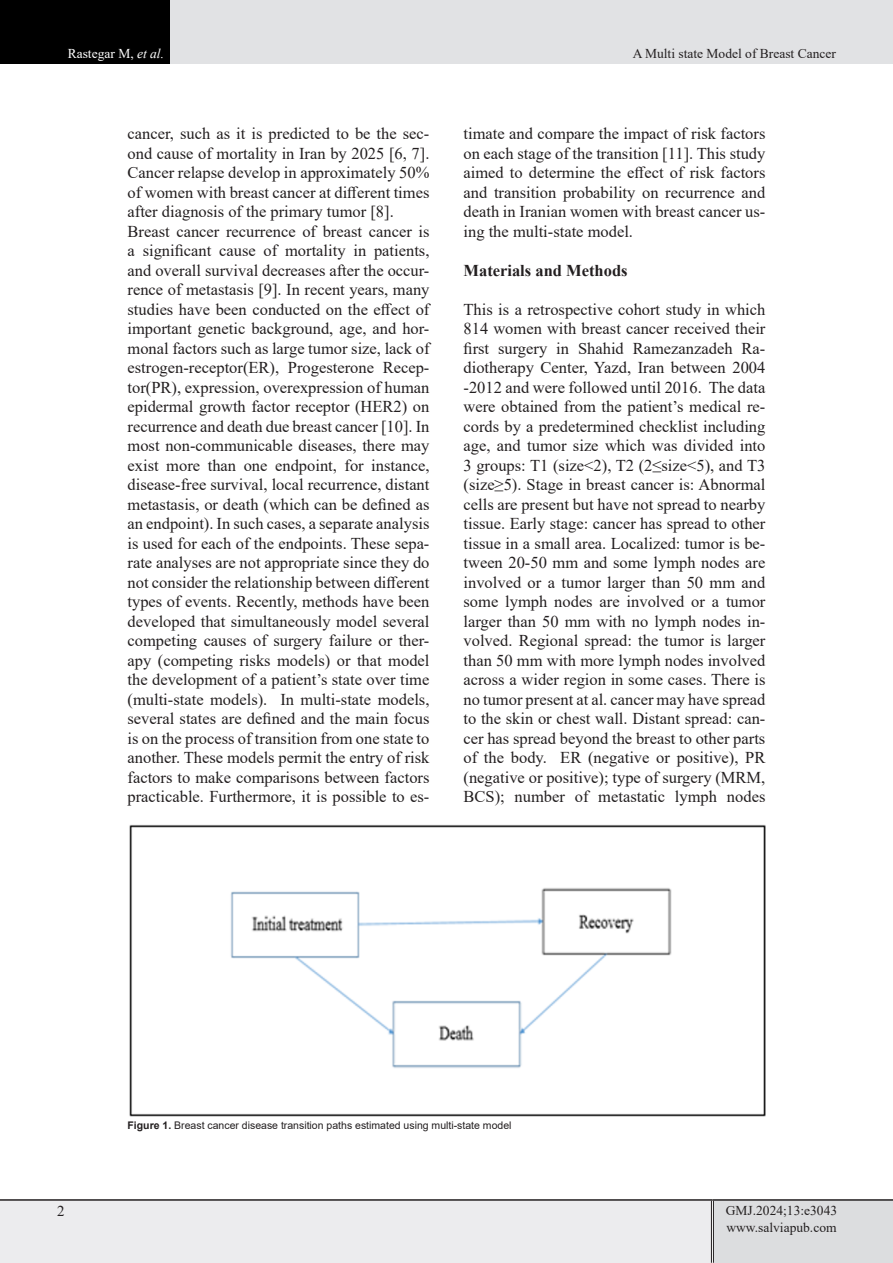
<style>
.page{position:relative;width:893px;height:1263px;background:#fff}
.page>*{position:absolute;margin:0;border:0;box-sizing:border-box;transform-origin:0 0}
.List_Paragraph{font:16.5px/19.5px "Times New Roman";color:#231f20;text-align:justify}
.List_Paragraph-2{font:700 16.5px "Times New Roman";color:#231f20}
.t1{font:15px "Times New Roman";color:#231f20}
.lllllllllllllll{font:13.5px "Times New Roman";color:#231f20}
.t2{font:13.5px "Times New Roman";color:#fff}
.t3{font:10.5px "Arial";color:#231f20}
.s1{font-style:italic}
.s2{font-weight:700}
</style>
<div class="page">
<div style="left:0;top:0;width:170px;height:64px;background:#000"></div>
<div style="left:170px;top:0;width:723px;height:64px;background:#e1e2e4"></div>
<div style="left:0;top:1200px;width:712px;height:63px;background:#ececee"></div>
<div style="left:712px;top:1200px;width:181px;height:63px;background:#dcdddf"></div>
<hr style="left:711px;top:1201px;width:3px;height:62px;background:#fff">
<hr style="left:711px;top:1201px;width:1px;height:62px;background:#231f20">
<hr style="left:713px;top:1201px;width:1px;height:62px;background:#231f20">
<hr style="left:0;top:1199px;width:712px;height:2px;background:#231f20">
<hr style="left:712px;top:1199px;width:181px;height:2px;background:#231f20">
<img style="left:129px;top:824px;width:636px;height:293px">
<p class="t2" style="left:68px;top:44px;width:98px">Rastegar M, <span class="s1">et al.</span></p>
<p class="lllllllllllllll" style="left:633px;top:44px;width:205px">A Multi state Model of Breast Cancer</p>
<p class="List_Paragraph" style="left:128px;top:123px;width:303px">cancer, such as it is predicted to be the sec&shy;ond cause of mortality in Iran by 2025 [6, 7].<br>Cancer relapse develop in approximately 50% of women with breast cancer at different times after diagnosis of the primary tumor [8].</p>
<p class="List_Paragraph" style="left:128px;top:221px;width:303px">Breast cancer recurrence of breast cancer is a significant cause of mortality in patients, and overall survival decreases after the occur&shy;rence of metastasis [9]. In recent years, many studies have been conducted on the effect of important genetic background, age, and hor&shy;monal factors such as large tumor size, lack of estrogen-receptor(ER), Progesterone Recep&shy;tor(PR), expression, overexpression of human epidermal growth factor receptor (HER2) on recurrence and death due breast cancer [10]. In most non-communicable diseases, there may exist more than one endpoint, for instance, disease-free survival, local recurrence, distant metastasis, or death (which can be defined as an endpoint). In such cases, a separate analysis is used for each of the endpoints. These sepa&shy;rate analyses are not appropriate since they do not consider the relationship between different types of events. Recently, methods have been developed that simultaneously model several competing causes of surgery failure or ther&shy;apy (competing risks models) or that model the development of a patient’s state over time (multi-state models). In multi-state models, several states are defined and the main focus is on the process of transition from one state to another. These models permit the entry of risk factors to make comparisons between factors practicable. Furthermore, it is possible to es-</p>
<p class="List_Paragraph" style="left:463px;top:123px;width:303px">timate and compare the impact of risk factors on each stage of the transition [11]. This study aimed to determine the effect of risk factors and transition probability on recurrence and death in Iranian women with breast cancer us&shy;ing the multi-state model.</p>
<p class="List_Paragraph-2" style="left:463px;top:258px;width:166px">Materials and Methods</p>
<p class="List_Paragraph" style="left:463px;top:299px;width:303px">This is a retrospective cohort study in which 814 women with breast cancer received their first surgery in Shahid Ramezanzadeh Ra&shy;diotherapy Center, Yazd, Iran between 2004 -2012 and were followed until 2016. The data were obtained from the patient’s medical re&shy;cords by a predetermined checklist including age, and tumor size which was divided into 3 groups: T1 (size&lt;2), T2 (2≤size&lt;5), and T3 (size≥5). Stage in breast cancer is: Abnormal cells are present but have not spread to nearby tissue. Early stage: cancer has spread to other tissue in a small area. Localized: tumor is be&shy;tween 20-50 mm and some lymph nodes are involved or a tumor larger than 50 mm and some lymph nodes are involved or a tumor larger than 50 mm with no lymph nodes in&shy;volved. Regional spread: the tumor is larger than 50 mm with more lymph nodes involved across a wider region in some cases. There is no tumor present at al. cancer may have spread to the skin or chest wall. Distant spread: can&shy;cer has spread beyond the breast to other parts of the body. ER (negative or positive), PR (negative or positive); type of surgery (MRM, BCS); number of metastatic lymph nodes</p>
<p class="t3" style="left:128px;top:1118px;width:385px"><span class="s2">Figure 1.</span> Breast cancer disease transition paths estimated using multi-state model</p>
<p class="t1" style="left:57px;top:1201px;width:9px">2</p>
<p class="lllllllllllllll" style="left:726px;top:1201px;width:113px">GMJ.2024;13:e3043</p>
<p class="lllllllllllllll" style="left:726px;top:1217px;width:112px">www.salviapub.com</p>
</div>
